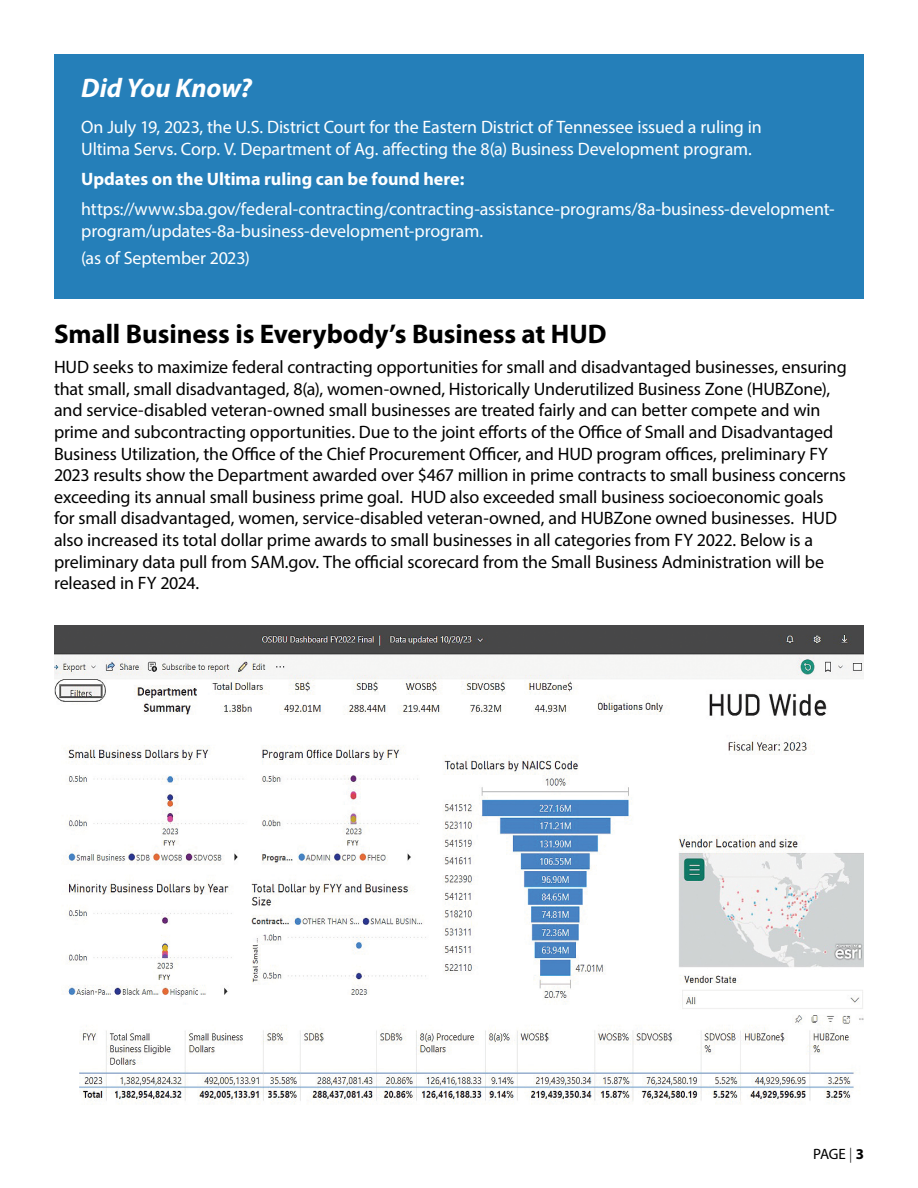
<style>
.page{position:relative;width:918px;height:1188px;background:#fff}
.page>*{position:absolute;margin:0;border:0;box-sizing:border-box;transform-origin:0 0}
.t1{font:700 27px "Myriad Pro";letter-spacing:-.005em;color:#000}
.t2{font:italic 700 27px "Myriad Pro";letter-spacing:-.005em;color:#fff}
.t3{font:18px/21.6px "Myriad Pro";letter-spacing:-.01em;color:#000}
.t4{font:18px "Myriad Pro";letter-spacing:-.01em;color:#fff}
.t5{font:700 18px "Myriad Pro";color:#fff}
.t6{font:15px "Myriad Pro";color:#000}
.s1{font-weight:300}
.s2{font-weight:700}
</style>
<div class="page">
<div style="left:54px;top:54px;width:810px;height:245px;background:#257fb9"></div>
<img style="left:54px;top:625px;width:810px;height:480px">
<p class="t2" style="left:81px;top:71px;width:172px">Did You Know?</p>
<p class="t4" style="left:81px;top:116px;width:682px">On July 19, 2023, the U.S. District Court for the Eastern District of Tennessee issued a ruling in</p>
<p class="t4" style="left:81px;top:138px;width:672px">Ultima Servs. Corp. V. Department of Ag. affecting the 8(a) Business Development program.</p>
<p class="t5" style="left:81px;top:167px;width:385px">Updates on the Ultima ruling can be found here:</p>
<p class="t4" style="left:81px;top:198px;width:755px">https://www.sba.gov/federal-contracting/contracting-assistance-programs/8a-business-development-</p>
<p class="t4" style="left:81px;top:219px;width:403px">program/updates-8a-business-development-program.</p>
<p class="t4" style="left:81px;top:246px;width:170px">(as of September 2023)</p>
<p class="t1" style="left:54px;top:317px;width:554px">Small Business is Everybody’s Business at HUD</p>
<p class="t3" style="left:54px;top:356px;width:794px">HUD seeks to maximize federal contracting opportunities for small and disadvantaged businesses, ensuring that small, small disadvantaged, 8(a), women-owned, Historically Underutilized Business Zone (HUBZone),</p>
<p class="t3" style="left:54px;top:399px;width:793px">and service-disabled veteran-owned small businesses are treated fairly and can better compete and win prime and subcontracting opportunities. Due to the joint efforts of the Office of Small and Disadvantaged Business Utilization, the Office of the Chief Procurement Officer, and HUD program offices, preliminary FY 2023 results show the Department awarded over $467 million in prime contracts to small business concerns exceeding its annual small business prime goal. HUD also exceeded small business socioeconomic goals for small disadvantaged, women, service-disabled veteran-owned, and HUBZone owned businesses. HUD also increased its total dollar prime awards to small businesses in all categories from FY 2022. Below is a preliminary data pull from SAM.gov. The official scorecard from the Small Business Administration will be released in FY 2024.</p>
<p class="t6" style="left:813px;top:1145px;width:52px">PAGE <span class="s1">|</span> <span class="s2">3</span></p>
</div>
